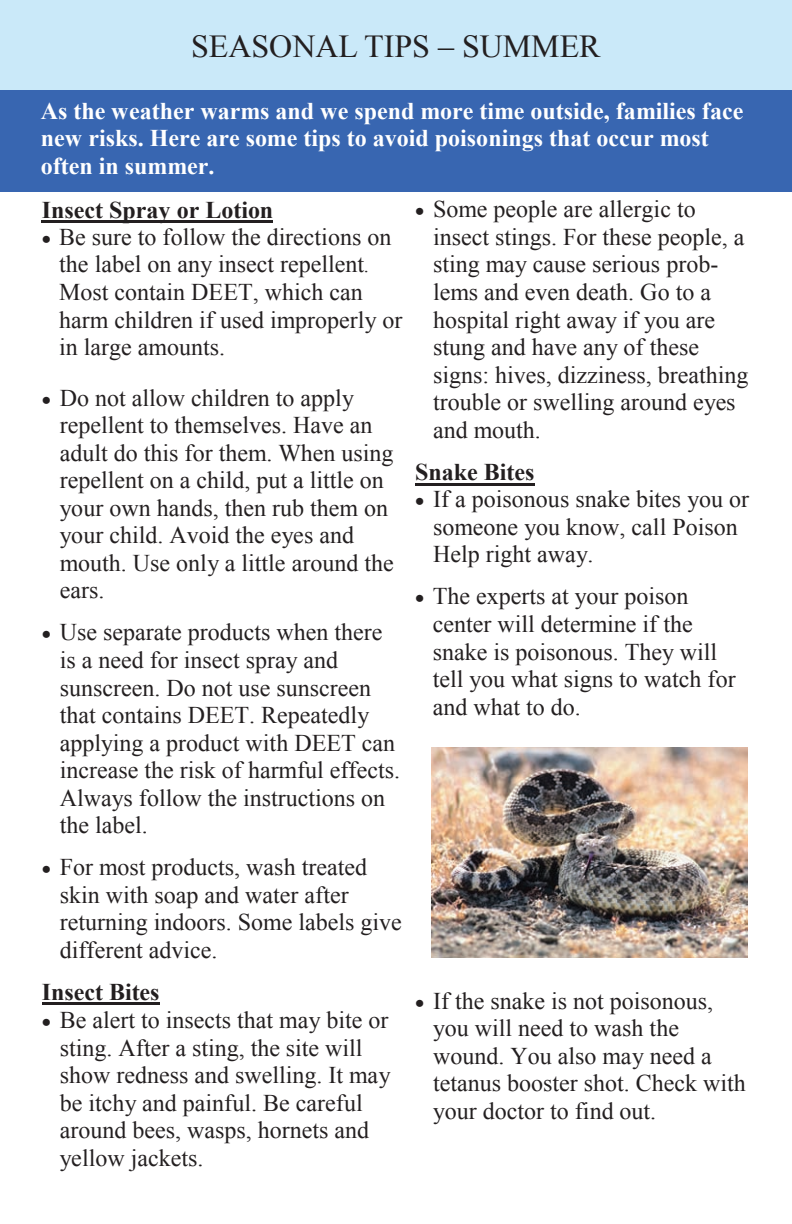
<style>
.page{position:relative;width:792px;height:1224px;background:#fff}
.page>*{position:absolute;margin:0;border:0;box-sizing:border-box;transform-origin:0 0}
.t1{font:32px "Times New Roman";color:#231f20}
.t2{font:24px/27.6px "Times New Roman";color:#231f20}
.t3{font:700 24px/27.6px "Times New Roman";color:#fff}
.t4{font:700 24px "Times New Roman";color:#231f20}
.s1{font-size:20px}
</style>
<div class="page">
<div style="left:0;top:0;width:792px;height:90px;background:#cae9f9"></div>
<div style="left:0;top:90px;width:792px;height:102px;background:#3866b1"></div>
<hr style="left:42px;top:220px;width:231px;height:3px;background:#231f20">
<hr style="left:42px;top:1003px;width:118px;height:2px;background:#231f20">
<hr style="left:415px;top:483px;width:119px;height:2px;background:#231f20">
<img style="left:432px;top:747px;width:315px;height:210px">
<h1 class="t1" style="left:191px;top:28px;width:411px">SEASONAL TIPS – SUMMER</h1>
<p class="t3" style="left:41px;top:97px;width:704px">As the weather warms and we spend more time outside, families face new risks. Here are some tips to avoid poisonings that occur most often in summer.</p>
<p class="t4" style="left:42px;top:196px;width:233px">Insect Spray or Lotion</p>
<p class="t2" style="left:59px;top:223px;width:345px">Be sure to follow the directions on the label on any insect repellent<span class="s1">.<br></span>Most contain DEET, which can harm children if used improperly or in large amounts.</p>
<p class="t2" style="left:60px;top:384px;width:336px">Do not allow children to apply repellent to themselves. Have an adult do this for them. When using repellent on a child, put a little on your own hands, then rub them on your child. Avoid the eyes and mouth. Use only a little around the ears.</p>
<p class="t2" style="left:60px;top:619px;width:342px">Use separate products when there is a need for insect spray and sunscreen. Do not use sunscreen that contains DEET. Repeatedly applying a product with DEET can increase the risk of harmful effects.<br>Always follow the instructions on the label.</p>
<p class="t2" style="left:60px;top:853px;width:344px">For most products, wash treated skin with soap and water after returning indoors. Some labels give different advice.</p>
<p class="t4" style="left:42px;top:979px;width:119px">Insect Bites</p>
<p class="t2" style="left:60px;top:1006px;width:332px">Be alert to insects that may bite or sting. After a sting, the site will show redness and swelling. It may be itchy and painful. Be careful around bees, wasps, hornets and yellow jackets.</p>
<p class="t2" style="left:433px;top:195px;width:317px">Some people are allergic to insect stings. For these people, a sting may cause serious prob&shy;lems and even death. Go to a hospital right away if you are stung and have any of these signs: hives, dizziness, breathing trouble or swelling around eyes and mouth.</p>
<p class="t4" style="left:415px;top:459px;width:121px">Snake Bites</p>
<p class="t2" style="left:433px;top:485px;width:317px">If a poisonous snake bites you or someone you know, call Poison<br>Help right away.</p>
<p class="t2" style="left:433px;top:583px;width:304px">The experts at your poison center will determine if the snake is poisonous. They will tell you what signs to watch for and what to do.</p>
<p class="t2" style="left:433px;top:987px;width:314px">If the snake is not poisonous, you will need to wash the wound. You also may need a tetanus booster shot. Check with your doctor to find out.</p>
</div>
